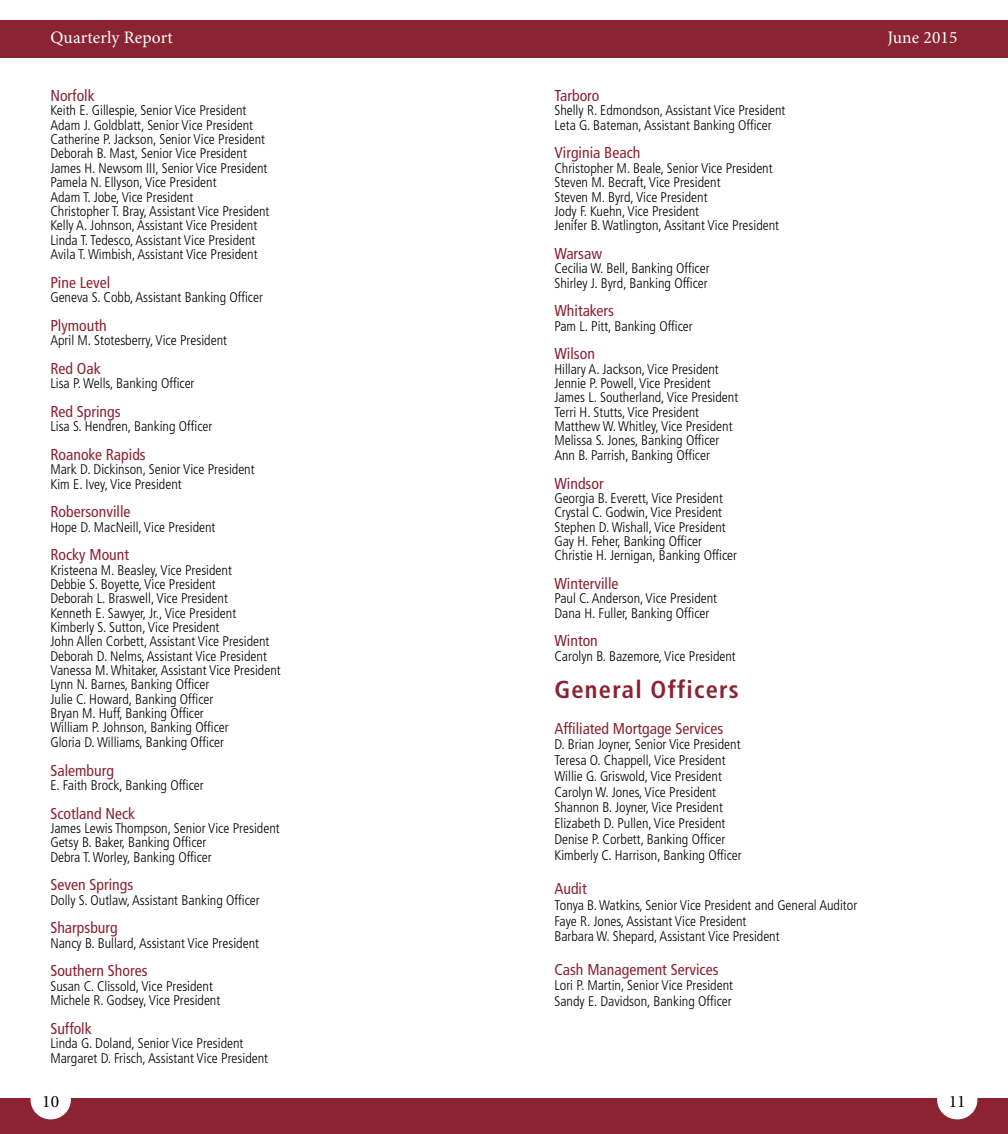
<style>
.page{position:relative;width:1008px;height:1134px;background:#fff}
.page>*{position:absolute;margin:0;border:0;box-sizing:border-box;transform-origin:0 0}
.t1{font:700 condensed 24.5px "Frutiger LT Std";letter-spacing:.05em;color:#8b2332}
.t2{font:17.5px "Minion Pro";letter-spacing:.01em;color:#fff}
.t3{font:17.5px "Minion Pro";color:#000}
.t4{font:condensed 15.75px "Frutiger LT Std";color:#8b2332}
.t5{font:300 condensed 14px/14.3px "Frutiger LT Std";color:#000}
</style>
<div class="page">
<div style="left:0;top:20px;width:1008px;height:37px;background:#8b2332"></div>
<div style="left:0;top:1099px;width:1008px;height:35px;background:#8b2332"></div>
<div style="left:31px;top:1080px;width:40px;height:39px;background:#fff;border-radius:50%"></div>
<div style="left:937px;top:1080px;width:40px;height:39px;background:#fff;border-radius:50%"></div>
<p class="t2" style="left:50px;top:26px;width:124px">Quarterly Report</p>
<p class="t2" style="left:887px;top:26px;width:72px">June 2015</p>
<p class="t4" style="left:50px;top:86px;width:46px">Norfolk</p>
<p class="t5" style="left:50px;top:104px;width:220px">Keith E. Gillespie, Senior Vice President Adam J. Goldblatt, Senior Vice President Catherine P. Jackson, Senior Vice President Deborah B. Mast, Senior Vice President James H. Newsom III, Senior Vice President Pamela N. Ellyson, Vice President<br>Adam T. Jobe, Vice President<br>Christopher T. Bray, Assistant Vice President Kelly A. Johnson, Assistant Vice President Linda T. Tedesco, Assistant Vice President Avila T. Wimbish, Assistant Vice President</p>
<p class="t4" style="left:50px;top:273px;width:62px">Pine Level</p>
<p class="t5" style="left:50px;top:290px;width:214px">Geneva S. Cobb, Assistant Banking Officer</p>
<p class="t4" style="left:50px;top:316px;width:58px">Plymouth</p>
<p class="t5" style="left:50px;top:333px;width:178px">April M. Stotesberry, Vice President</p>
<p class="t4" style="left:50px;top:359px;width:52px">Red Oak</p>
<p class="t5" style="left:50px;top:376px;width:146px">Lisa P. Wells, Banking Officer</p>
<p class="t4" style="left:50px;top:402px;width:72px">Red Springs</p>
<p class="t5" style="left:50px;top:419px;width:164px">Lisa S. Hendren, Banking Officer</p>
<p class="t4" style="left:50px;top:445px;width:97px">Roanoke Rapids</p>
<p class="t5" style="left:50px;top:462px;width:206px">Mark D. Dickinson, Senior Vice President<br>Kim E. Ivey, Vice President</p>
<p class="t4" style="left:50px;top:503px;width:82px">Robersonville</p>
<p class="t5" style="left:50px;top:520px;width:167px">Hope D. MacNeill, Vice President</p>
<p class="t4" style="left:50px;top:546px;width:80px">Rocky Mount</p>
<p class="t5" style="left:50px;top:563px;width:232px">Kristeena M. Beasley, Vice President<br>Debbie S. Boyette, Vice President<br>Deborah L. Braswell, Vice President<br>Kenneth E. Sawyer, Jr., Vice President Kimberly S. Sutton, Vice President<br>John Allen Corbett, Assistant Vice President Deborah D. Nelms, Assistant Vice President Vanessa M. Whitaker, Assistant Vice President Lynn N. Barnes, Banking Officer<br>Julie C. Howard, Banking Officer<br>Bryan M. Huff, Banking Officer<br>William P. Johnson, Banking Officer<br>Gloria D. Williams, Banking Officer</p>
<p class="t4" style="left:50px;top:761px;width:65px">Salemburg</p>
<p class="t5" style="left:50px;top:778px;width:155px">E. Faith Brock, Banking Officer</p>
<p class="t4" style="left:50px;top:804px;width:86px">Scotland Neck</p>
<p class="t5" style="left:50px;top:821px;width:231px">James Lewis Thompson, Senior Vice President<br>Getsy B. Baker, Banking Officer<br>Debra T. Worley, Banking Officer</p>
<p class="t4" style="left:50px;top:876px;width:84px">Seven Springs</p>
<p class="t5" style="left:50px;top:893px;width:211px">Dolly S. Outlaw, Assistant Banking Officer</p>
<p class="t4" style="left:50px;top:919px;width:69px">Sharpsburg</p>
<p class="t5" style="left:50px;top:936px;width:210px">Nancy B. Bullard, Assistant Vice President</p>
<p class="t4" style="left:50px;top:962px;width:99px">Southern Shores</p>
<p class="t5" style="left:50px;top:979px;width:171px">Susan C. Clissold, Vice President<br>Michele R. Godsey, Vice President</p>
<p class="t4" style="left:50px;top:1019px;width:43px">Suffolk</p>
<p class="t5" style="left:50px;top:1036px;width:219px">Linda G. Doland, Senior Vice President<br>Margaret D. Frisch, Assistant Vice President</p>
<p class="t4" style="left:554px;top:86px;width:47px">Tarboro</p>
<p class="t5" style="left:554px;top:104px;width:233px">Shelly R. Edmondson, Assistant Vice President<br>Leta G. Bateman, Assistant Banking Officer</p>
<p class="t4" style="left:554px;top:144px;width:88px">Virginia Beach</p>
<p class="t5" style="left:554px;top:161px;width:226px">Christopher M. Beale, Senior Vice President Steven M. Becraft, Vice President<br>Steven M. Byrd, Vice President<br>Jody F. Kuehn, Vice President<br>Jenifer B. Watlington, Assitant Vice President</p>
<p class="t4" style="left:554px;top:244px;width:49px">Warsaw</p>
<p class="t5" style="left:554px;top:261px;width:157px">Cecilia W. Bell, Banking Officer<br>Shirley J. Byrd, Banking Officer</p>
<p class="t4" style="left:554px;top:302px;width:61px">Whitakers</p>
<p class="t5" style="left:554px;top:319px;width:140px">Pam L. Pitt, Banking Officer</p>
<p class="t4" style="left:554px;top:345px;width:42px">Wilson</p>
<p class="t5" style="left:554px;top:362px;width:185px">Hillary A. Jackson, Vice President Jennie P. Powell, Vice President James L. Southerland, Vice President Terri H. Stutts, Vice President Matthew W. Whitley, Vice President Melissa S. Jones, Banking Officer Ann B. Parrish, Banking Officer</p>
<p class="t4" style="left:554px;top:474px;width:51px">Windsor</p>
<p class="t5" style="left:554px;top:491px;width:184px">Georgia B. Everett, Vice President Crystal C. Godwin, Vice President Stephen D. Wishall, Vice President Gay H. Feher, Banking Officer Christie H. Jernigan, Banking Officer</p>
<p class="t4" style="left:554px;top:574px;width:66px">Winterville</p>
<p class="t5" style="left:554px;top:591px;width:164px">Paul C. Anderson, Vice President<br>Dana H. Fuller, Banking Officer</p>
<p class="t4" style="left:554px;top:632px;width:45px">Winton</p>
<p class="t5" style="left:554px;top:649px;width:183px">Carolyn B. Bazemore, Vice President</p>
<h1 class="t1" style="left:554px;top:675px;width:186px">General Officers</h1>
<p class="t4" style="left:554px;top:719px;width:170px">Affiliated Mortgage Services</p>
<p class="t5" style="left:554px;top:737px;width:189px;line-height:15.8px">D. Brian Joyner, Senior Vice President Teresa O. Chappell, Vice President Willie G. Griswold, Vice President Carolyn W. Jones, Vice President Shannon B. Joyner, Vice President Elizabeth D. Pullen, Vice President Denise P. Corbett, Banking Officer Kimberly C. Harrison, Banking Officer</p>
<p class="t4" style="left:554px;top:880px;width:34px">Audit</p>
<p class="t5" style="left:554px;top:897px;width:304px;line-height:15.8px">Tonya B. Watkins, Senior Vice President and General Auditor<br>Faye R. Jones, Assistant Vice President<br>Barbara W. Shepard, Assistant Vice President</p>
<p class="t4" style="left:554px;top:960px;width:166px">Cash Management Services</p>
<p class="t5" style="left:554px;top:978px;width:180px;line-height:15.8px">Lori P. Martin, Senior Vice President<br>Sandy E. Davidson, Banking Officer</p>
<p class="t3" style="left:42px;top:1090px;width:18px">10</p>
<p class="t3" style="left:949px;top:1090px;width:18px">11</p>
</div>
